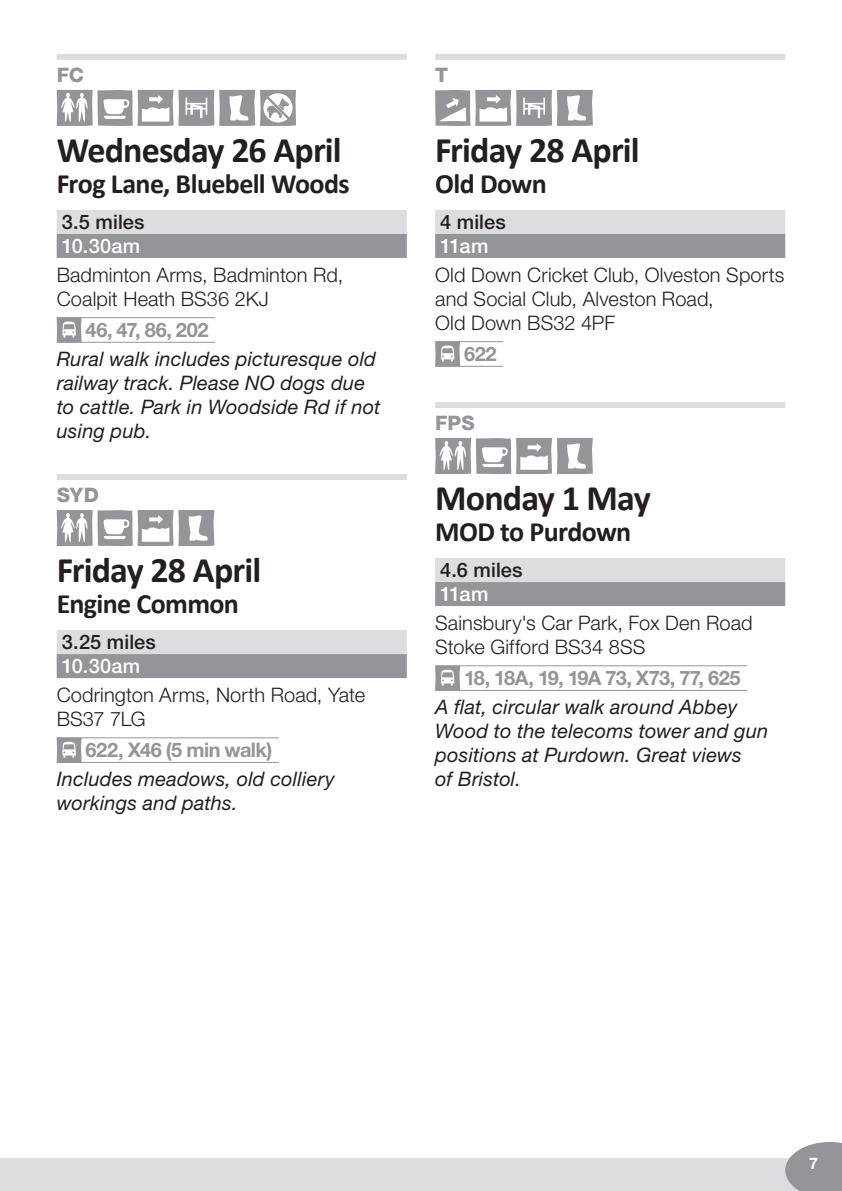
<style>
.page{position:relative;width:842px;height:1191px;background:#fff}
.page>*{position:absolute;margin:0;border:0;box-sizing:border-box;transform-origin:0 0}
.t1{font:700 36px "Calibri";letter-spacing:-.025em;color:#231f20}
.t2{font:700 28px "Calibri";letter-spacing:-.02em;color:#231f20}
.t3{font:italic 20px/24px "Helvetica Neue";letter-spacing:.01em;color:#231f20}
.t4{font:300 20px/24px "Helvetica Neue";letter-spacing:.005em;color:#231f20}
.t5{font:700 20px "Helvetica Neue";letter-spacing:-.025em;color:#939598}
.t6{font:500 20px "Helvetica Neue";letter-spacing:.005em;color:#231f20}
.t7{font:500 20px "Helvetica Neue";letter-spacing:.015em;color:#fff}
.t8{font:800 20px "Helvetica Neue";letter-spacing:.01em;color:#939598}
.t9{font:700 16px "Helvetica Neue";color:#fff}
</style>
<div class="page">
<div style="left:0;top:1158px;width:842px;height:33px;background:#dcdddf"></div>
<div style="left:57px;top:54px;width:350px;height:6px;background:#dcdddf"></div>
<div style="left:57px;top:210px;width:350px;height:24px;background:#dcdddf"></div>
<div style="left:57px;top:234px;width:350px;height:24px;background:#939598"></div>
<hr style="left:57px;top:317px;width:158px;height:1px;background:#939598">
<hr style="left:57px;top:342px;width:158px;height:1px;background:#939598">
<div style="left:57px;top:474px;width:350px;height:6px;background:#dcdddf"></div>
<div style="left:57px;top:630px;width:350px;height:24px;background:#dcdddf"></div>
<div style="left:57px;top:654px;width:350px;height:24px;background:#939598"></div>
<hr style="left:57px;top:737px;width:222px;height:1px;background:#939598">
<hr style="left:57px;top:762px;width:222px;height:1px;background:#939598">
<svg style="left:57px;top:90px;width:239px;height:36px"></svg>
<svg style="left:57px;top:317px;width:25px;height:25px"></svg>
<svg style="left:57px;top:510px;width:157px;height:36px"></svg>
<svg style="left:57px;top:737px;width:25px;height:25px"></svg>
<div style="left:435px;top:54px;width:350px;height:6px;background:#dcdddf"></div>
<div style="left:435px;top:210px;width:350px;height:24px;background:#dcdddf"></div>
<div style="left:435px;top:234px;width:350px;height:24px;background:#939598"></div>
<hr style="left:435px;top:341px;width:68px;height:1px;background:#939598">
<hr style="left:435px;top:366px;width:68px;height:1px;background:#939598">
<div style="left:435px;top:402px;width:350px;height:6px;background:#dcdddf"></div>
<div style="left:435px;top:558px;width:350px;height:24px;background:#dcdddf"></div>
<div style="left:435px;top:582px;width:350px;height:24px;background:#939598"></div>
<hr style="left:435px;top:665px;width:312px;height:1px;background:#939598">
<hr style="left:435px;top:690px;width:312px;height:1px;background:#939598">
<svg style="left:435px;top:90px;width:158px;height:36px"></svg>
<svg style="left:435px;top:341px;width:25px;height:25px"></svg>
<svg style="left:435px;top:438px;width:158px;height:36px"></svg>
<svg style="left:435px;top:665px;width:25px;height:25px"></svg>
<svg style="left:785px;top:1142px;width:57px;height:49px;background:#a0a1a4"></svg>
<p class="t8" style="left:57px;top:63px;width:29px">FC</p>
<h1 class="t1" style="left:57px;top:127px;width:287px">Wednesday 26 April</h1>
<h2 class="t2" style="left:57px;top:166px;width:294px">Frog Lane, Bluebell Woods</h2>
<p class="t6" style="left:62px;top:210px;width:84px">3.5 miles</p>
<p class="t7" style="left:62px;top:234px;width:80px">10.30am</p>
<p class="t4" style="left:57px;top:262px;width:288px">Badminton Arms, Badminton Rd,<br>Coalpit Heath BS36 2KJ</p>
<p class="t5" style="left:86px;top:317px;width:124px">46, 47, 86, 202</p>
<p class="t3" style="left:57px;top:346px;width:325px">Rural walk includes picturesque old railway track. Please NO dogs due to cattle. Park in Woodside Rd if not using pub.</p>
<p class="t8" style="left:57px;top:483px;width:44px">SYD</p>
<h1 class="t1" style="left:57px;top:547px;width:206px">Friday 28 April</h1>
<h2 class="t2" style="left:57px;top:586px;width:184px">Engine Common</h2>
<p class="t6" style="left:62px;top:630px;width:96px">3.25 miles</p>
<p class="t7" style="left:62px;top:654px;width:80px">10.30am</p>
<p class="t4" style="left:57px;top:682px;width:310px">Codrington Arms, North Road, Yate<br>BS37 7LG</p>
<p class="t5" style="left:86px;top:737px;width:188px">622, X46 (5 min walk)</p>
<p class="t3" style="left:57px;top:766px;width:280px">Includes meadows, old colliery workings and paths.</p>
<p class="t8" style="left:435px;top:63px;width:14px">T</p>
<h1 class="t1" style="left:435px;top:127px;width:206px">Friday 28 April</h1>
<h2 class="t2" style="left:435px;top:166px;width:113px">Old Down</h2>
<p class="t6" style="left:440px;top:210px;width:67px">4 miles</p>
<p class="t7" style="left:440px;top:234px;width:50px">11am</p>
<p class="t4" style="left:435px;top:262px;width:351px">Old Down Cricket Club, Olveston Sports and Social Club, Alveston Road,<br>Old Down BS32 4PF</p>
<p class="t5" style="left:464px;top:341px;width:34px">622</p>
<p class="t8" style="left:435px;top:411px;width:41px">FPS</p>
<h1 class="t1" style="left:435px;top:475px;width:217px">Monday 1 May</h1>
<h2 class="t2" style="left:435px;top:514px;width:198px">MOD to Purdown</h2>
<p class="t6" style="left:440px;top:558px;width:84px">4.6 miles</p>
<p class="t7" style="left:440px;top:582px;width:50px">11am</p>
<p class="t4" style="left:435px;top:610px;width:319px">Sainsbury's Car Park, Fox Den Road<br>Stoke Gifford BS34 8SS</p>
<p class="t5" style="left:464px;top:665px;width:278px">18, 18A, 19, 19A 73, X73, 77, 625</p>
<p class="t3" style="left:435px;top:694px;width:335px">A flat, circular walk around Abbey<br>Wood to the telecoms tower and gun positions at Purdown. Great views<br>of Bristol.</p>
<p class="t9" style="left:809px;top:1153px;width:10px">7</p>
</div>
